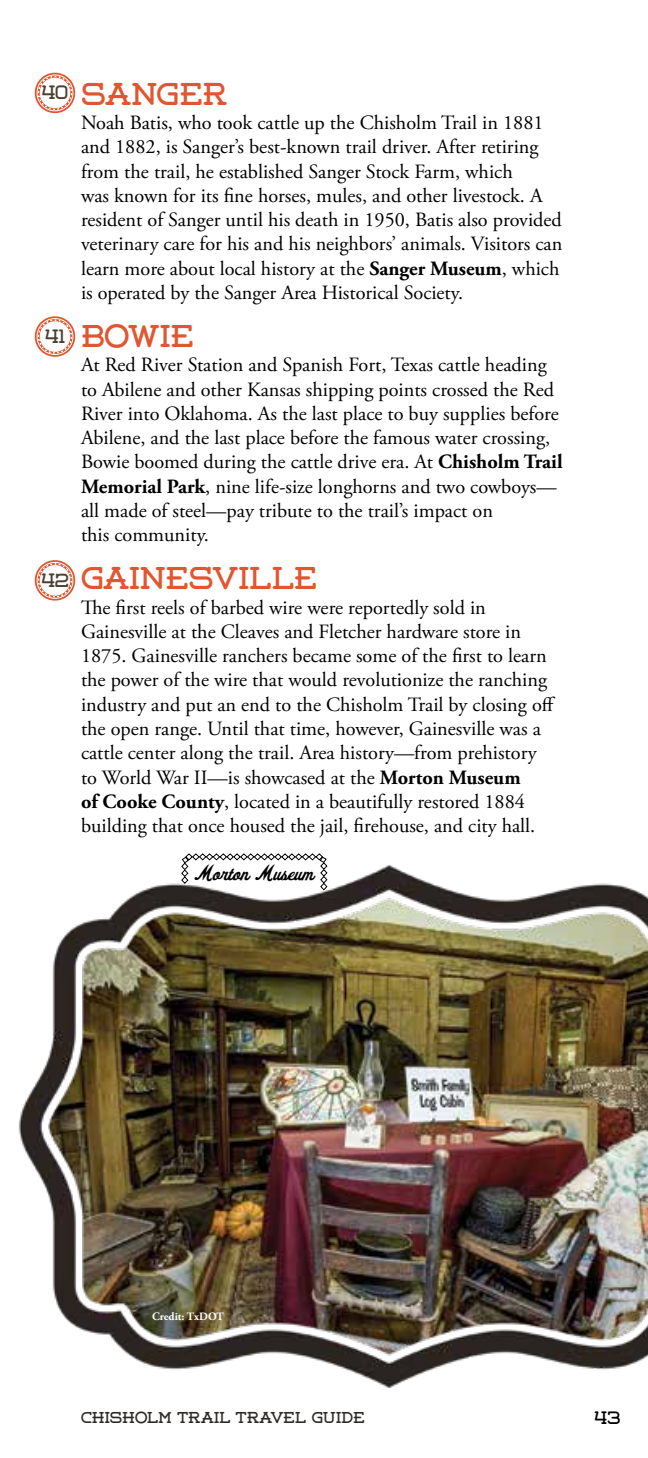
<style>
.page{position:relative;width:648px;height:1458px;background:#fff}
.page>*{position:absolute;margin:0;border:0;box-sizing:border-box;transform-origin:0 0}
.t1{font:31.5px "Weston Free";color:#e15530}
.t2{font:20.25px/24.3px "Adobe Garamond Pro";color:#000}
.t3{font:20.25px "Fenway Park JF";color:#000}
.t4{font:19.35px "Weston Free";color:#4c4032}
.t5{font:18px "Weston Free";color:#000}
.t6{font:15.75px "Weston Free";color:#2e2a27}
.t7{font:700 11.25px "Adobe Garamond Pro";color:#fff}
.s1{font-weight:700}
</style>
<div class="page">
<svg style="left:35px;top:73px;width:40px;height:40px"></svg>
<svg style="left:35px;top:316px;width:40px;height:41px"></svg>
<svg style="left:35px;top:560px;width:40px;height:41px"></svg>
<img style="left:18px;top:864px;width:630px;height:524px">
<svg style="left:181px;top:853px;width:147px;height:38px"></svg>
<p class="t4" style="left:42px;top:81px;width:28px">40</p>
<p class="t4" style="left:46px;top:325px;width:21px">41</p>
<p class="t4" style="left:42px;top:569px;width:28px">42</p>
<h1 class="t1" style="left:81px;top:75px;width:148px">SANGER</h1>
<p class="t2" style="left:81px;top:111px;width:483px">Noah Batis, who took cattle up the Chisholm Trail in 1881 and 1882, is Sanger’s best-known trail driver. After retiring from the trail, he established Sanger Stock Farm, which<br>was known for its fine horses, mules, and other livestock. A resident of Sanger until his death in 1950, Batis also provided veterinary care for his and his neighbors’ animals. Visitors can learn more about local history at the <span class="s1">Sanger Museum</span>, which is operated by the Sanger Area Historical Society.</p>
<h1 class="t1" style="left:81px;top:317px;width:114px">BOWIE</h1>
<p class="t2" style="left:81px;top:353px;width:483px">At Red River Station and Spanish Fort, Texas cattle heading to Abilene and other Kansas shipping points crossed the Red River into Oklahoma. As the last place to buy supplies before Abilene, and the last place before the famous water crossing, Bowie boomed during the cattle drive era. At <span class="s1">Chisholm Trail Memorial Park</span>, nine life-size longhorns and two cowboys— all made of steel—pay tribute to the trail’s impact on<br>this community.</p>
<h1 class="t1" style="left:81px;top:559px;width:237px">GAINESVILLE</h1>
<p class="t2" style="left:81px;top:596px;width:476px">The first reels of barbed wire were reportedly sold in Gainesville at the Cleaves and Fletcher hardware store in 1875. Gainesville ranchers became some of the first to learn the power of the wire that would revolutionize the ranching industry and put an end to the Chisholm Trail by closing off the open range. Until that time, however, Gainesville was a cattle center along the trail. Area history—from prehistory to World War II—is showcased at the <span class="s1">Morton Museum<br>of Cooke County</span>, located in a beautifully restored 1884 building that once housed the jail, firehouse, and city hall.</p>
<p class="t3" style="left:194px;top:861px;width:121px">Morton Museum</p>
<p class="t7" style="left:152px;top:1310px;width:73px">Credit: TxDOT</p>
<p class="t6" style="left:81px;top:1409px;width:285px">CHISHOLM TRAIL TRAVEL GUIDE</p>
<p class="t5" style="left:595px;top:1407px;width:27px">43</p>
</div>
